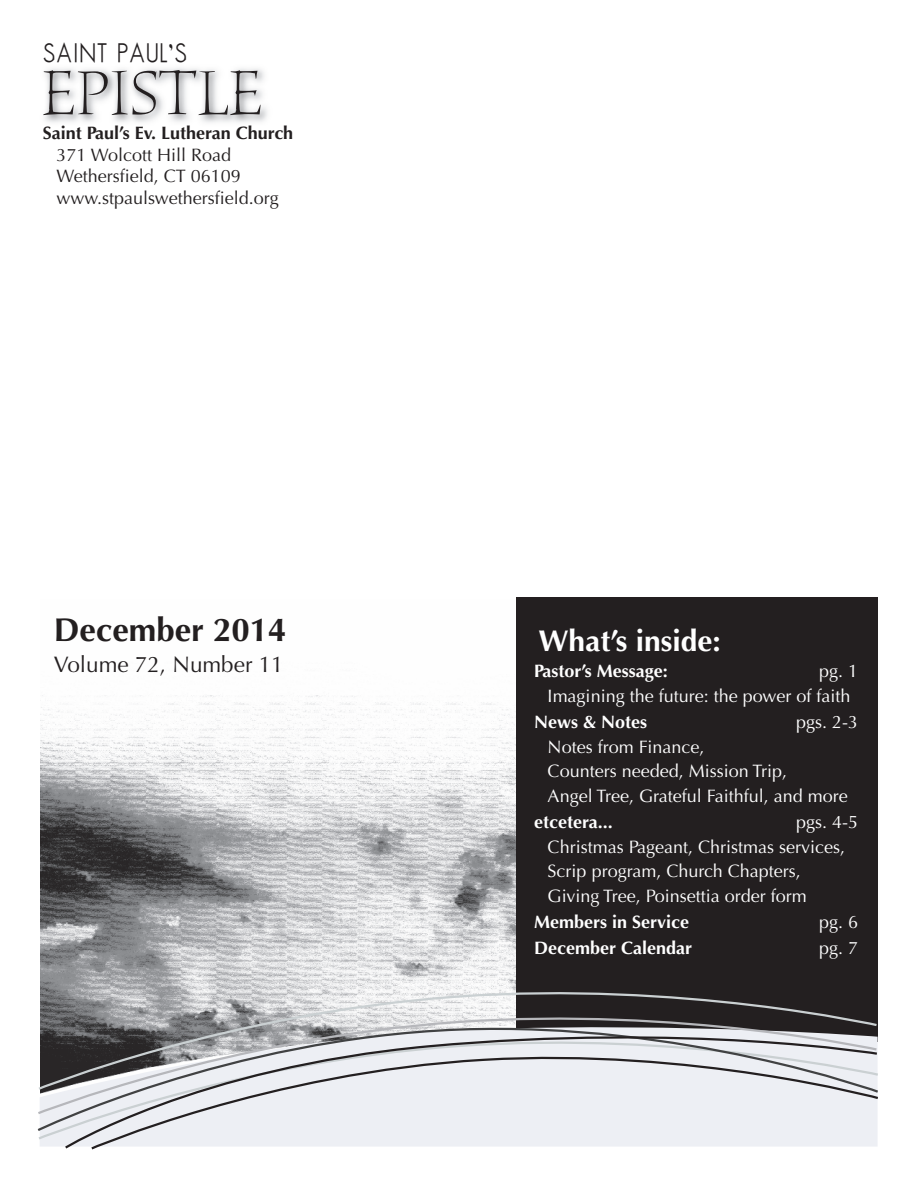
<style>
.page{position:relative;width:918px;height:1188px;background:#fff}
.page>*{position:absolute;margin:0;border:0;box-sizing:border-box;transform-origin:0 0}
.t1{font:67.5px "Humana Serif ITCTT Light";color:#231f20}
.t2{font:700 33px "Optima";color:#231f20}
.t3{font:700 30px "Optima";color:#fff}
.t4{font:26.4px "MAXIMO Bold";letter-spacing:.09em;color:#231f20;scale:.91 1}
.t5{font:22.5px "Optima";color:#231f20}
.t6{font:18px/24.6px "Optima";color:#fff}
.t7{font:700 18px "Optima";color:#fff}
.t8{font:18px/21.6px "Optima";color:#231f20}
.t9{font:700 18px "Optima";color:#231f20}
</style>
<div class="page">
<img style="left:40px;top:695px;width:476px;height:284px">
<div style="left:516px;top:597px;width:361px;height:444px;background:#231f20"></div>
<img style="left:45px;top:68px;width:222px;height:55px">
<svg style="left:40px;top:979px;width:838px;height:25px"></svg>
<svg style="left:40px;top:1004px;width:838px;height:15px"></svg>
<svg style="left:37px;top:1019px;width:841px;height:113px"></svg>
<svg style="left:63px;top:1020px;width:815px;height:130px;background:#cfd0d4"></svg>
<h3 class="t4" style="left:44px;top:34px;width:158px">SAINT PAUL’S</h3>
<h1 class="t1" style="left:41px;top:52px;width:223px">EPISTLE</h1>
<p class="t9" style="left:43px;top:122px;width:252px">Saint Paul’s Ev. Lutheran Church</p>
<p class="t8" style="left:56px;top:144px;width:224px">371 Wolcott Hill Road<br>Wethersfield, CT 06109 www.stpaulswethersfield.org</p>
<h2 class="t2" style="left:54px;top:611px;width:234px">December 2014</h2>
<p class="t5" style="left:54px;top:651px;width:232px">Volume 72, Number 11</p>
<h3 class="t3" style="left:539px;top:624px;width:184px">What’s inside:</h3>
<p class="t7" style="left:534px;top:661px;width:135px">Pastor’s Message:</p>
<p class="t6" style="left:548px;top:659px;width:312px;text-indent:271px">pg. 1<br>Imagining the future: the power of faith</p>
<p class="t7" style="left:534px;top:712px;width:115px">News &amp; Notes</p>
<p class="t6" style="left:796px;top:710px;width:64px">pgs. 2-3</p>
<p class="t6" style="left:548px;top:735px;width:302px">Notes from Finance,<br>Counters needed, Mission Trip,<br>Angel Tree, Grateful Faithful, and more</p>
<p class="t7" style="left:534px;top:812px;width:80px">etcetera...</p>
<p class="t6" style="left:548px;top:810px;width:312px;text-indent:248px">pgs. 4-5<br>Christmas Pageant, Christmas services,<br>Scrip program, Church Chapters,<br>Giving Tree, Poinsettia order form</p>
<p class="t7" style="left:534px;top:911px;width:157px">Members in Service</p>
<p class="t6" style="left:819px;top:910px;width:41px">pg. 6</p>
<p class="t7" style="left:534px;top:938px;width:160px">December Calendar</p>
<p class="t6" style="left:819px;top:936px;width:41px">pg. 7</p>
</div>
